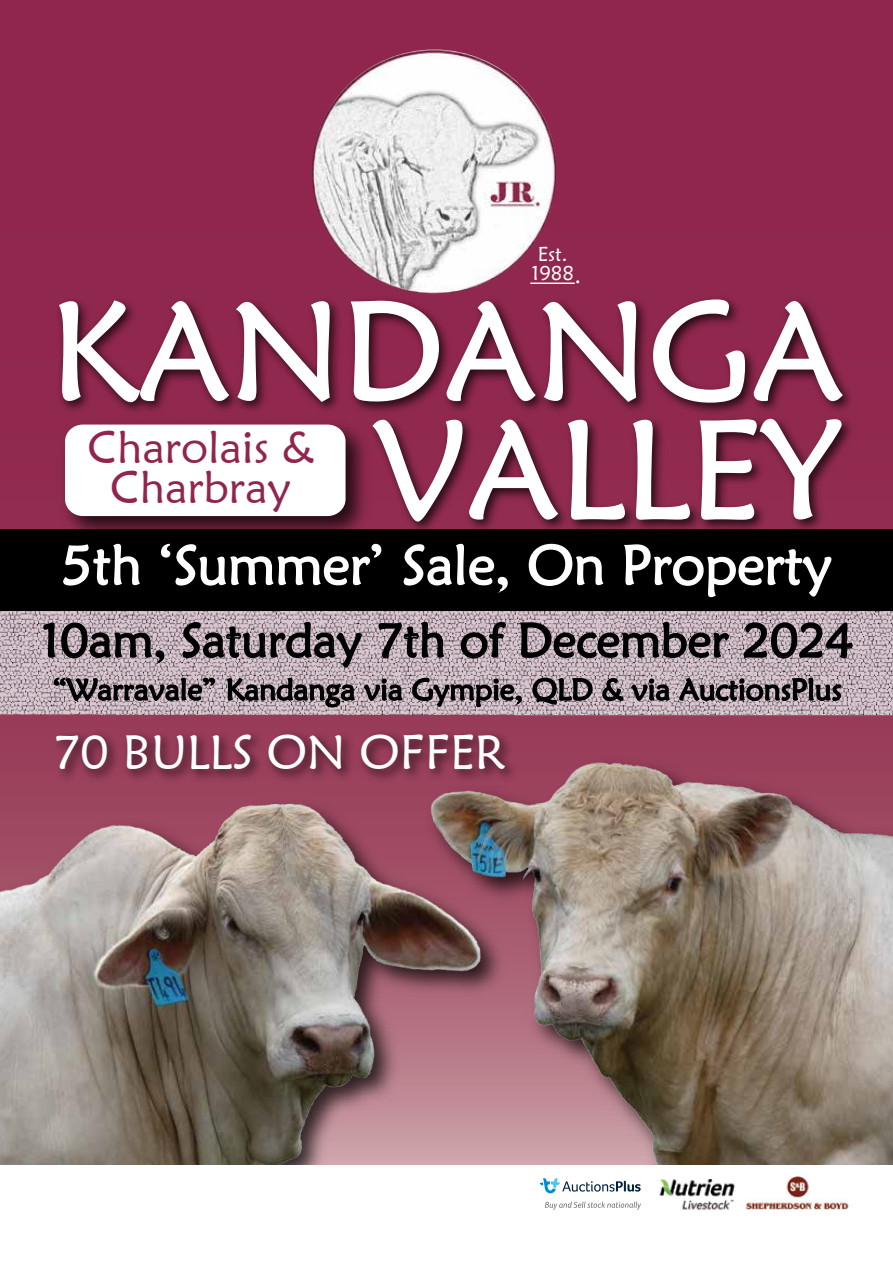
<style>
.page{position:relative;width:893px;height:1263px;background:#90264e}
.page>*{position:absolute;margin:0;border:0;box-sizing:border-box;transform-origin:0 0}
.t1{font:139.5px/118.5px "Maiandra GD";color:#fff;text-align:right}
.t2{font:55.5px "Maiandra GD";color:#fff}
.t3{font:48px "Maiandra GD";color:#000}
.t4{font:48px "Maiandra GD";color:#fff}
.t5{font:45px/40.5px "Maiandra GD";color:#91254e;text-align:center}
.t6{font:30px "Maiandra GD";color:#000}
.t7{font:20.1px/18.8px "Maiandra GD";color:#fff;text-align:center}
</style>
<div class="page">
<img style="left:0;top:786px;width:415px;height:380px">
<img style="left:0;top:611px;width:893px;height:157px">
<div style="left:0;top:530px;width:893px;height:81px;background:#000"></div>
<img style="left:41px;top:272px;width:852px;height:258px">
<svg style="left:58px;top:299px;width:273px;height:104px"></svg>
<svg style="left:350px;top:300px;width:90px;height:102px"></svg>
<svg style="left:446px;top:300px;width:191px;height:103px"></svg>
<svg style="left:652px;top:299px;width:94px;height:104px"></svg>
<svg style="left:753px;top:300px;width:91px;height:102px"></svg>
<svg style="left:371px;top:419px;width:188px;height:103px"></svg>
<svg style="left:567px;top:419px;width:59px;height:102px"></svg>
<svg style="left:632px;top:419px;width:59px;height:102px"></svg>
<svg style="left:699px;top:418px;width:143px;height:103px"></svg>
<svg style="left:63px;top:543px;width:77px;height:43px"></svg>
<svg style="left:161px;top:543px;width:221px;height:43px"></svg>
<svg style="left:403px;top:543px;width:105px;height:49px"></svg>
<svg style="left:528px;top:543px;width:76px;height:43px"></svg>
<svg style="left:624px;top:544px;width:208px;height:54px"></svg>
<svg style="left:42px;top:611px;width:812px;height:130px;background:#a28a94"></svg>
<img style="left:312px;top:50px;width:244px;height:244px;border-radius:122px">
<hr style="left:530px;top:283px;width:45px;height:1px;background:#fff">
<img style="left:34px;top:719px;width:499px;height:78px">
<img style="left:415px;top:741px;width:478px;height:425px">
<div style="left:0;top:1166px;width:893px;height:97px;background:#fff"></div>
<img style="left:659px;top:1179px;width:76px;height:31px">
<img style="left:745px;top:1175px;width:104px;height:35px">
<svg style="left:545px;top:1201px;width:96px;height:8px"></svg>
<svg style="left:540px;top:1178px;width:101px;height:15px"></svg>
<p class="t7" style="left:531px;top:244px;width:44px">Est.<br>1988</p>
<h1 class="t1" style="left:50px;top:290px;width:795px">KANDANGA<br>VALLEY</h1>
<h2 class="t2" style="left:61px;top:531px;width:772px">5th ‘Summer’ Sale, On Property</h2>
<h3 class="t3" style="left:41px;top:611px;width:813px">10am, Saturday 7th of December 2024</h3>
<p class="t6" style="left:52px;top:671px;width:791px">“Warravale” Kandanga via Gympie, QLD &amp; via AuctionsPlus</p>
<h3 class="t5" style="left:88px;top:426px;width:227px">Charolais &amp;<br>Charbray</h3>
<h3 class="t4" style="left:53px;top:722px;width:454px">70 BULLS ON OFFER</h3>
</div>
